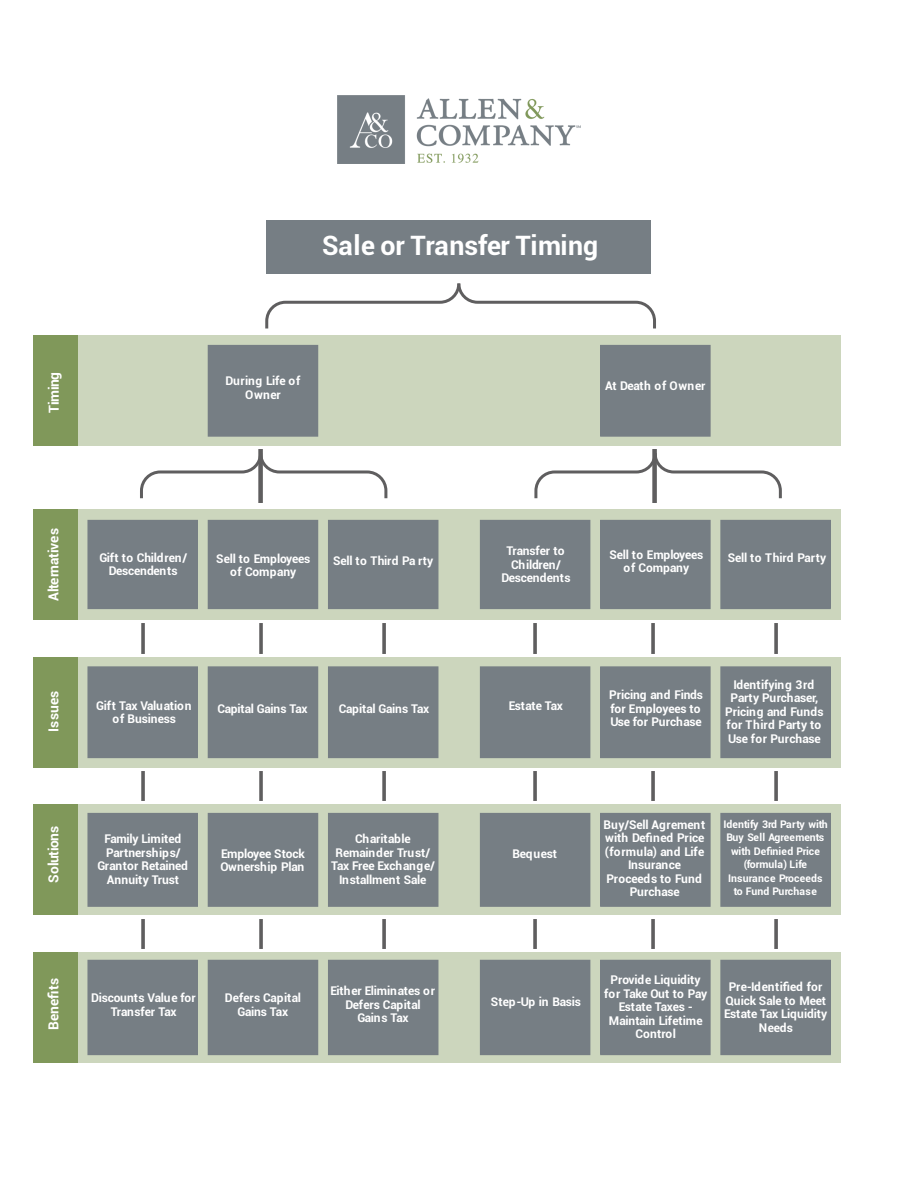
<style>
.page{position:relative;width:918px;height:1188px;background:#fff}
.page>*{position:absolute;margin:0;border:0;box-sizing:border-box;transform-origin:0 0}
.t1{font:700 26.7px "Roboto";letter-spacing:-.005em;color:#fff}
.t2{font:700 13.8px "Roboto";letter-spacing:-.02em;color:#fff}
.t3{font:700 12px/13.5px "Roboto";letter-spacing:-.015em;color:#fff;text-align:center}
.t4{font:700 12px/13.5px "Roboto";letter-spacing:.01em;color:#fff;text-align:center}
.t5{font:700 12px "Roboto";letter-spacing:.005em;color:#fff}
.t6{font:700 12px/13.5px "Roboto";letter-spacing:.025em;color:#fff;text-align:center}
.t7{font:700 12px "Roboto";letter-spacing:-.035em;color:#fff}
.t8{font:700 10.5px/13.5px "Roboto";letter-spacing:.01em;color:#fff;text-align:center}
</style>
<div class="page">
<div style="left:33px;top:509px;width:808px;height:111px;background:#ccd6bd"></div>
<div style="left:33px;top:657px;width:808px;height:111px;background:#ccd6bd"></div>
<div style="left:33px;top:805px;width:808px;height:110px;background:#ccd6bd"></div>
<div style="left:33px;top:952px;width:808px;height:111px;background:linear-gradient(to right,#cbd5bc,#ccd6be)"></div>
<div style="left:33px;top:336px;width:808px;height:110px;background:#ccd6bd"></div>
<div style="left:33px;top:509px;width:44px;height:111px;background:#80985a"></div>
<div style="left:33px;top:657px;width:44px;height:111px;background:#80985a"></div>
<div style="left:33px;top:805px;width:44px;height:110px;background:#80985a"></div>
<div style="left:33px;top:952px;width:44px;height:111px;background:#80985a"></div>
<div style="left:33px;top:336px;width:44px;height:110px;background:#80985a"></div>
<div style="left:267px;top:220px;width:384px;height:54px;background:#767e84"></div>
<div style="left:87px;top:520px;width:111px;height:89px;background:#767e84"></div>
<div style="left:208px;top:520px;width:110px;height:89px;background:#767e84"></div>
<div style="left:208px;top:345px;width:110px;height:92px;background:#767e84"></div>
<div style="left:328px;top:520px;width:110px;height:89px;background:#767e84"></div>
<div style="left:87px;top:666px;width:111px;height:92px;background:#767e84"></div>
<div style="left:208px;top:666px;width:110px;height:92px;background:#767e84"></div>
<div style="left:328px;top:666px;width:110px;height:92px;background:#767e84"></div>
<div style="left:87px;top:813px;width:111px;height:94px;background:#767e84"></div>
<div style="left:208px;top:813px;width:110px;height:94px;background:#767e84"></div>
<div style="left:328px;top:813px;width:110px;height:94px;background:#767e84"></div>
<div style="left:87px;top:960px;width:111px;height:95px;background:#767e84"></div>
<div style="left:208px;top:960px;width:110px;height:95px;background:#767e84"></div>
<div style="left:328px;top:960px;width:110px;height:95px;background:#767e84"></div>
<div style="left:480px;top:520px;width:110px;height:89px;background:#767e84"></div>
<div style="left:600px;top:520px;width:111px;height:89px;background:#767e84"></div>
<div style="left:600px;top:345px;width:111px;height:92px;background:#767e84"></div>
<div style="left:720px;top:520px;width:111px;height:89px;background:#767e84"></div>
<div style="left:480px;top:666px;width:110px;height:92px;background:#767e84"></div>
<div style="left:600px;top:666px;width:111px;height:92px;background:#767e84"></div>
<div style="left:720px;top:666px;width:111px;height:92px;background:#767e84"></div>
<div style="left:480px;top:813px;width:110px;height:94px;background:#767e84"></div>
<div style="left:600px;top:813px;width:111px;height:94px;background:#767e84"></div>
<div style="left:720px;top:813px;width:111px;height:94px;background:#767e84"></div>
<div style="left:480px;top:960px;width:110px;height:95px;background:#767e84"></div>
<div style="left:600px;top:960px;width:111px;height:95px;background:#767e84"></div>
<div style="left:720px;top:960px;width:111px;height:95px;background:#767e84"></div>
<svg style="left:265px;top:283px;width:391px;height:46px"></svg>
<svg style="left:140px;top:450px;width:248px;height:51px"></svg>
<svg style="left:534px;top:450px;width:248px;height:51px"></svg>
<img style="left:141px;top:624px;width:245px;height:29px">
<img style="left:141px;top:771px;width:245px;height:30px">
<img style="left:141px;top:919px;width:245px;height:30px">
<img style="left:533px;top:624px;width:245px;height:29px">
<img style="left:533px;top:771px;width:245px;height:30px">
<img style="left:533px;top:919px;width:245px;height:30px">
<img style="left:653px;top:449px;width:4px;height:53px">
<img style="left:259px;top:449px;width:4px;height:53px">
<img style="left:338px;top:95px;width:242px;height:68px">
<p class="t2" style="left:44px;top:413px;width:42px;rotate:-90deg">Timing</p>
<h1 class="t1" style="left:322px;top:227px;width:278px">Sale or Transfer Timing</h1>
<p class="t6" style="left:226px;top:374px;width:76px">During Life of<br>Owner</p>
<p class="t3" style="left:605px;top:379px;width:102px">At Death of Owner</p>
<p class="t2" style="left:44px;top:601px;width:75px;rotate:-90deg">Alternatives</p>
<p class="t2" style="left:44px;top:732px;width:43px;rotate:-90deg">Issues</p>
<p class="t2" style="left:44px;top:883px;width:58px;rotate:-90deg">Solutions</p>
<p class="t2" style="left:44px;top:1030px;width:54px;rotate:-90deg">Benefits</p>
<p class="t3" style="left:99px;top:550px;width:89px">Gift to Children/<br>Descendents</p>
<p class="t3" style="left:216px;top:551px;width:95px">Sell to Employees of Company</p>
<p class="t5" style="left:333px;top:552px;width:102px">Sell to Third Pa rty</p>
<p class="t3" style="left:501px;top:544px;width:71px">Transfer to<br>Children/<br>Descendents</p>
<p class="t3" style="left:609px;top:547px;width:95px">Sell to Employees of Company</p>
<p class="t5" style="left:728px;top:550px;width:100px">Sell to Third Party</p>
<p class="t3" style="left:96px;top:698px;width:97px">Gift Tax Valuation of Business</p>
<p class="t3" style="left:217px;top:702px;width:92px">Capital Gains Tax</p>
<p class="t3" style="left:339px;top:702px;width:92px">Capital Gains Tax</p>
<p class="t7" style="left:509px;top:697px;width:56px">Estate Tax</p>
<p class="t3" style="left:609px;top:688px;width:95px;text-align:left">Pricing and Finds for Employees to<br>Use for Purchase</p>
<p class="t4" style="left:725px;top:677px;width:100px">Identifying 3rd<br>Party Purchaser,<br>Pricing and Funds for Third Party to<br>Use for Purchase</p>
<p class="t3" style="left:97px;top:832px;width:92px">Family Limited<br>Partnerships/<br>Grantor Retained<br>Annuity Trust</p>
<p class="t3" style="left:221px;top:846px;width:86px;text-align:left">Employee Stock<br>Ownership Plan</p>
<p class="t3" style="left:331px;top:832px;width:105px">Charitable<br>Remainder Trust/<br>Tax Free Exchange/<br>Installment Sale</p>
<p class="t3" style="left:512px;top:846px;width:46px">Bequest</p>
<p class="t3" style="left:604px;top:817px;width:103px">Buy/Sell Agrement with Defined Price (formula) and Life<br>Insurance<br>Proceeds to Fund<br>Purchase</p>
<p class="t8" style="left:724px;top:817px;width:106px">Identify 3rd Party with<br>Buy Sell Agreements with Definied Price (formula) Life<br>Insurance Proceeds to Fund Purchase</p>
<p class="t3" style="left:91px;top:991px;width:106px">Discounts Value for<br>Transfer Tax</p>
<p class="t3" style="left:225px;top:991px;width:78px">Defers Capital<br>Gains Tax</p>
<p class="t3" style="left:330px;top:984px;width:106px">Either Eliminates or<br>Defers Capital<br>Gains Tax</p>
<p class="t3" style="left:491px;top:994px;width:92px">Step-Up in Basis</p>
<p class="t3" style="left:604px;top:973px;width:105px">Provide Liquidity for Take Out to Pay<br>Estate Taxes -<br>Maintain Lifetime<br>Control</p>
<p class="t3" style="left:724px;top:980px;width:105px">Pre-Identified for<br>Quick Sale to Meet<br>Estate Tax Liquidity</p>
<p class="t3" style="left:759px;top:1020px;width:35px">Needs</p>
</div>
